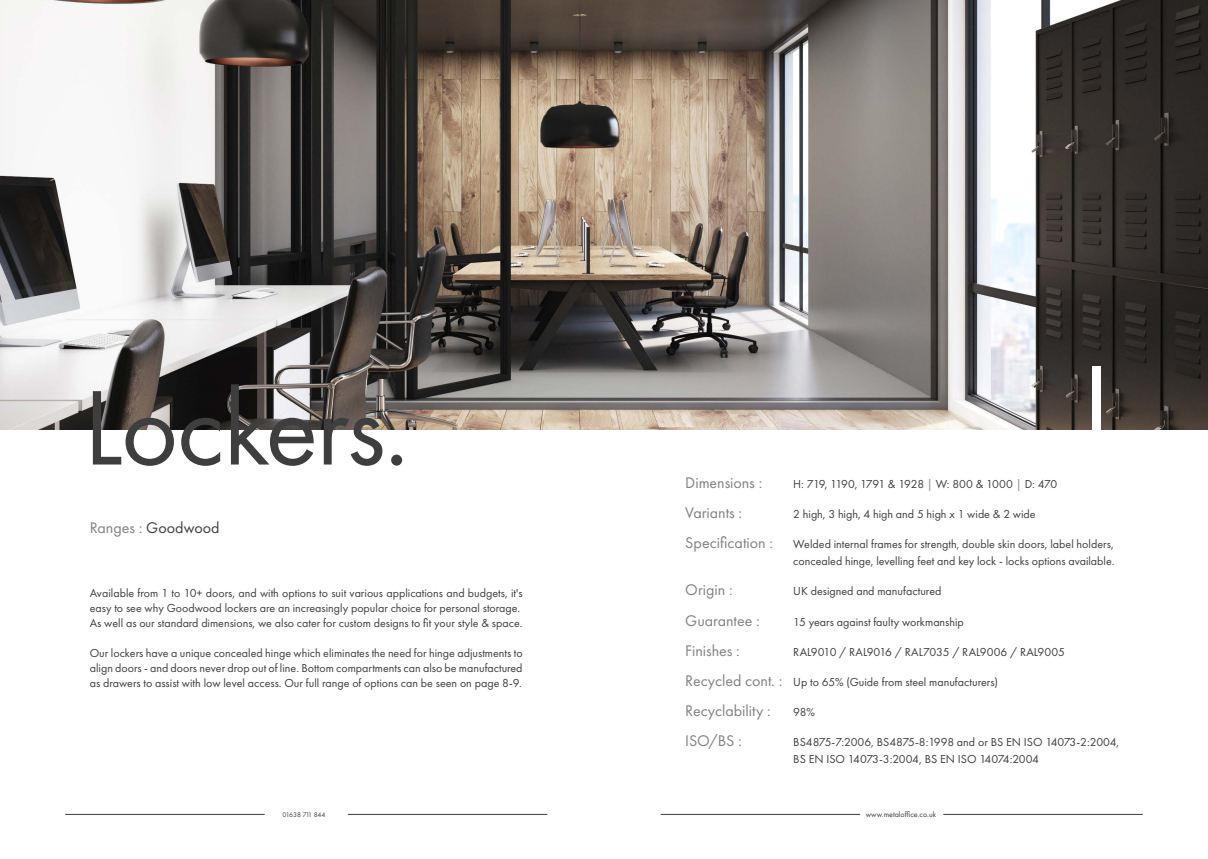
<style>
.page{position:relative;width:1208px;height:859px;background:#fff}
.page>*{position:absolute;margin:0;border:0;box-sizing:border-box;transform-origin:0 0}
.Number{font:110px "Futura PT";letter-spacing:-.02em;color:#3e3e3f}
.Headline_-_Align_Lef{font:16px "Futura PT";color:#808285}
.Headline_-_Align_Lef-2{font:16px "Futura PT";color:#3e3e3f}
.Body_Text_-__Justify{font:12px/15px "Futura PT";color:#3e3e3f}
.Headline_-_Align_Lef-3{font:12px/17px "Futura PT";color:#3e3e3f}
.Headline_-_Align_Lef-4{font:12px "Futura PT";letter-spacing:-.035em;color:#3e3e3f}
.t1{font:8px "Futura PT";color:#3e3e3f}
.t2{font:7px "Futura PT";letter-spacing:-.065em;color:#3e3e3f}
.s1{color:#808285}
.s2{font-size:16px;color:#808285}
</style>
<div class="page">
<img style="left:0;top:0;width:1208px;height:429px">
<div style="left:1092px;top:366px;width:9px;height:127px;background:#fff"></div>
<hr style="left:660px;top:814px;width:200px;height:1px;background:#3e3e3f">
<hr style="left:943px;top:814px;width:199px;height:1px;background:#3e3e3f">
<hr style="left:348px;top:814px;width:199px;height:1px;background:#3e3e3f">
<hr style="left:65px;top:814px;width:200px;height:1px;background:#3e3e3f">
<p class="Number" style="left:83px;top:363px;width:327px">Lockers.</p>
<p class="Headline_-_Align_Lef-2" style="left:90px;top:519px;width:131px"><span class="s1">Ranges :</span> Goodwood</p>
<p class="Body_Text_-__Justify" style="left:90px;top:586px;width:434px">Available from 1 to 10+ doors, and with options to suit various applications and budgets, it's easy to see why Goodwood lockers are an increasingly popular choice for personal storage.</p>
<p class="Body_Text_-__Justify" style="left:90px;top:616px;width:434px">As well as our standard dimensions, we also cater for custom designs to fit your style &amp; space.</p>
<p class="Body_Text_-__Justify" style="left:90px;top:646px;width:434px;text-align:justify">Our lockers have a unique concealed hinge which eliminates the need for hinge adjustments to align doors - and doors never drop out of line. Bottom compartments can also be manufactured as drawers to assist with low level access. Our full range of options can be seen on page 8-9.</p>
<p class="Headline_-_Align_Lef" style="left:685px;top:474px;width:79px">Dimensions :</p>
<p class="Headline_-_Align_Lef-4" style="left:793px;top:477px;width:265px">H: 719, 1190, 1791 &amp; 1928 <span class="s1">|</span> W: 800 &amp; 1000 <span class="s1">|</span> D: 470</p>
<p class="Headline_-_Align_Lef" style="left:685px;top:504px;width:58px">Variants :</p>
<p class="Headline_-_Align_Lef-3" style="left:793px;top:506px;width:244px">2 high, 3 high, 4 high and 5 high x 1 wide &amp; 2 wide</p>
<p class="Headline_-_Align_Lef" style="left:685px;top:534px;width:89px">Specification :</p>
<p class="Headline_-_Align_Lef-3" style="left:793px;top:536px;width:323px">Welded internal frames for strength, double skin doors, label holders, concealed hinge, levelling feet and key lock - locks options available.</p>
<p class="Headline_-_Align_Lef" style="left:685px;top:581px;width:49px">Origin :</p>
<p class="Headline_-_Align_Lef-3" style="left:793px;top:583px;width:150px">UK designed and manufactured</p>
<p class="Headline_-_Align_Lef" style="left:685px;top:611px;width:76px">Guarantee :</p>
<p class="Headline_-_Align_Lef-3" style="left:793px;top:613px;width:172px">15 years against faulty workmanship</p>
<p class="Headline_-_Align_Lef" style="left:685px;top:641px;width:56px">Finishes :</p>
<p class="Headline_-_Align_Lef-3" style="left:793px;top:643px;width:273px">RAL9010 / RAL9016 / RAL7035 / RAL9006 / RAL9005</p>
<p class="Headline_-_Align_Lef-3" style="left:685px;top:673px;width:314px"><span class="s2">Recycled cont. :</span> Up to 65% (Guide from steel manufacturers)</p>
<p class="Headline_-_Align_Lef" style="left:685px;top:701px;width:87px">Recyclability :</p>
<p class="Headline_-_Align_Lef-3" style="left:793px;top:703px;width:23px">98%</p>
<p class="Headline_-_Align_Lef" style="left:685px;top:731px;width:58px">ISO/BS :</p>
<p class="Headline_-_Align_Lef-3" style="left:793px;top:733px;width:327px">BS4875-7:2006, BS4875-8:1998 and or BS EN ISO 14073-2:2004,</p>
<p class="Headline_-_Align_Lef-3" style="left:793px;top:750px;width:247px">BS EN ISO 14073-3:2004, BS EN ISO 14074:2004</p>
<p class="t2" style="left:283px;top:810px;width:44px">01638 711 844</p>
<p class="t1" style="left:866px;top:809px;width:72px">www.metaloffice.co.uk</p>
</div>
